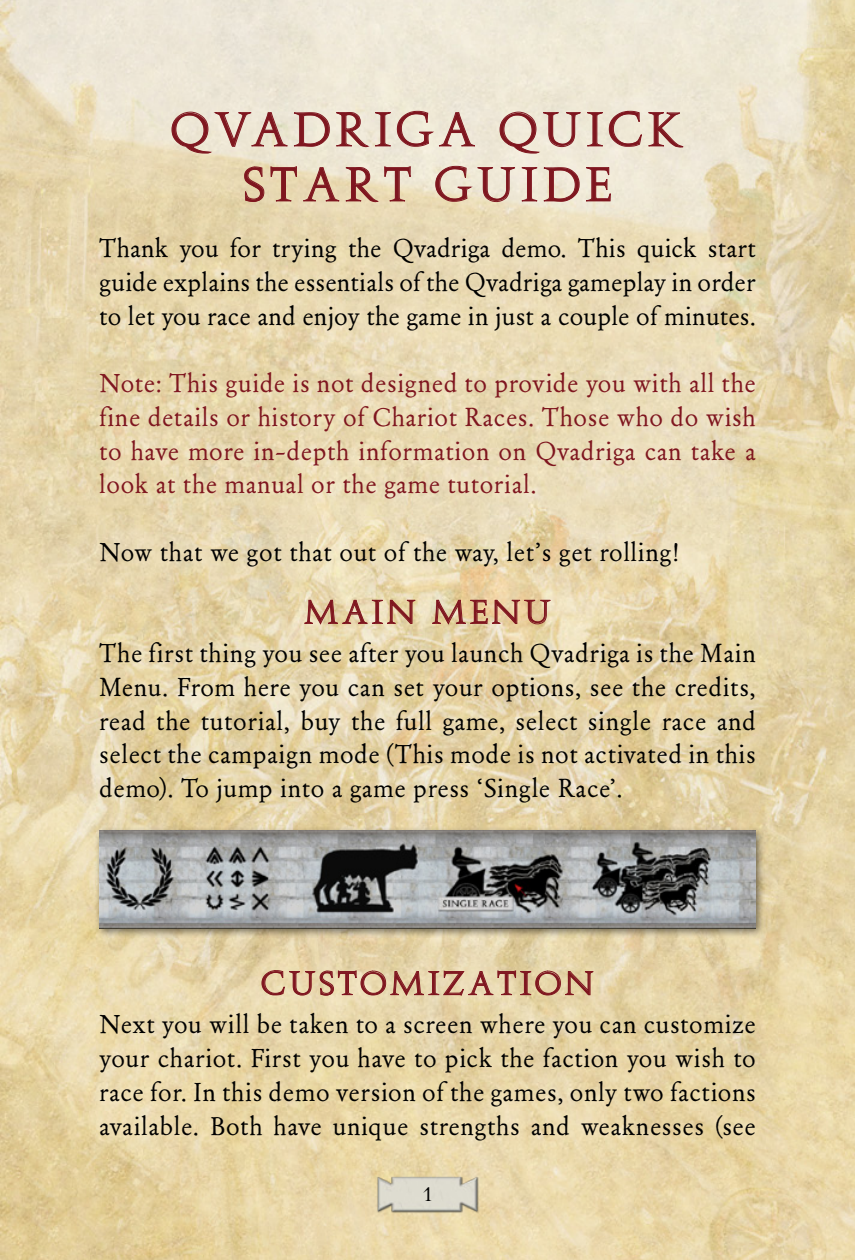
<style>
.page{position:relative;width:855px;height:1260px;background:#fff}
.page>*{position:absolute;margin:0;border:0;box-sizing:border-box;transform-origin:0 0}
.A_head{font:45px/55px "Augustus";letter-spacing:.1em;color:#7f161f;text-align:center}
.B_head{font:31.25px "Augustus";letter-spacing:.1em;color:#7f161f}
.Body_text_1st_para{font:26.25px/33.8px "Archive Garamond Std";letter-spacing:.025em;color:#000;text-align:justify}
.Body_text_1st_para-2{font:26.25px/33.8px "Archive Garamond Std";letter-spacing:.025em;color:#7f161f;text-align:justify}
.t1{font:18.75px "Augustus";color:#000}
</style>
<div class="page">
<img style="left:0;top:0;width:855px;height:1260px">
<img style="left:374px;top:1173px;width:107px;height:42px">
<svg style="left:171px;top:111px;width:307px;height:43px;background:#e1cfc0"></svg>
<svg style="left:500px;top:111px;width:186px;height:43px;background:#e1cfc0"></svg>
<svg style="left:244px;top:166px;width:20px;height:36px"></svg>
<svg style="left:270px;top:166px;width:141px;height:36px;background:#dbc2a7"></svg>
<svg style="left:435px;top:166px;width:176px;height:36px;background:#dfc9ba"></svg>
<svg style="left:303px;top:600px;width:114px;height:24px;background:#d3b192"></svg>
<svg style="left:431px;top:600px;width:121px;height:24px;background:#d2a987"></svg>
<svg style="left:262px;top:970px;width:333px;height:26px;background:#d4b393"></svg>
<div style="left:94px;top:826px;width:671px;height:112px;background:#000;opacity:.5"></div>
<img style="left:99px;top:831px;width:657px;height:98px">
<p class="A_head" style="left:171px;top:103px;width:515px">QVADRIGA QUICK<br>START GUIDE</p>
<p class="Body_text_1st_para" style="left:99px;top:230px;width:658px">Thank you for trying the Qvadriga demo. This quick start guide explains the essentials of the Qvadriga gameplay in order to let you race and enjoy the game in just a couple of minutes.</p>
<p class="Body_text_1st_para-2" style="left:99px;top:365px;width:658px">Note: This guide is not designed to provide you with all the fine details or history of Chariot Races. Those who do wish to have more in-depth information on Qvadriga can take a look at the manual or the game tutorial.</p>
<p class="Body_text_1st_para" style="left:99px;top:534px;width:582px">Now that we got that out of the way, let’s get rolling!</p>
<p class="B_head" style="left:304px;top:594px;width:249px">MAIN MENU</p>
<p class="Body_text_1st_para" style="left:99px;top:635px;width:658px">The first thing you see after you launch Qvadriga is the Main Menu. From here you can set your options, see the credits, read the tutorial, buy the full game, select single race and select the campaign mode (This mode is not activated in this demo). To jump into a game press ‘Single Race’.</p>
<p class="B_head" style="left:261px;top:966px;width:334px">CUSTOMIZATION</p>
<p class="Body_text_1st_para" style="left:99px;top:1006px;width:658px">Next you will be taken to a screen where you can customize your chariot. First you have to pick the faction you wish to race for. In this demo version of the games, only two factions available. Both have unique strengths and weaknesses (see</p>
<p class="t1" style="left:423px;top:1184px;width:11px">1</p>
</div>
